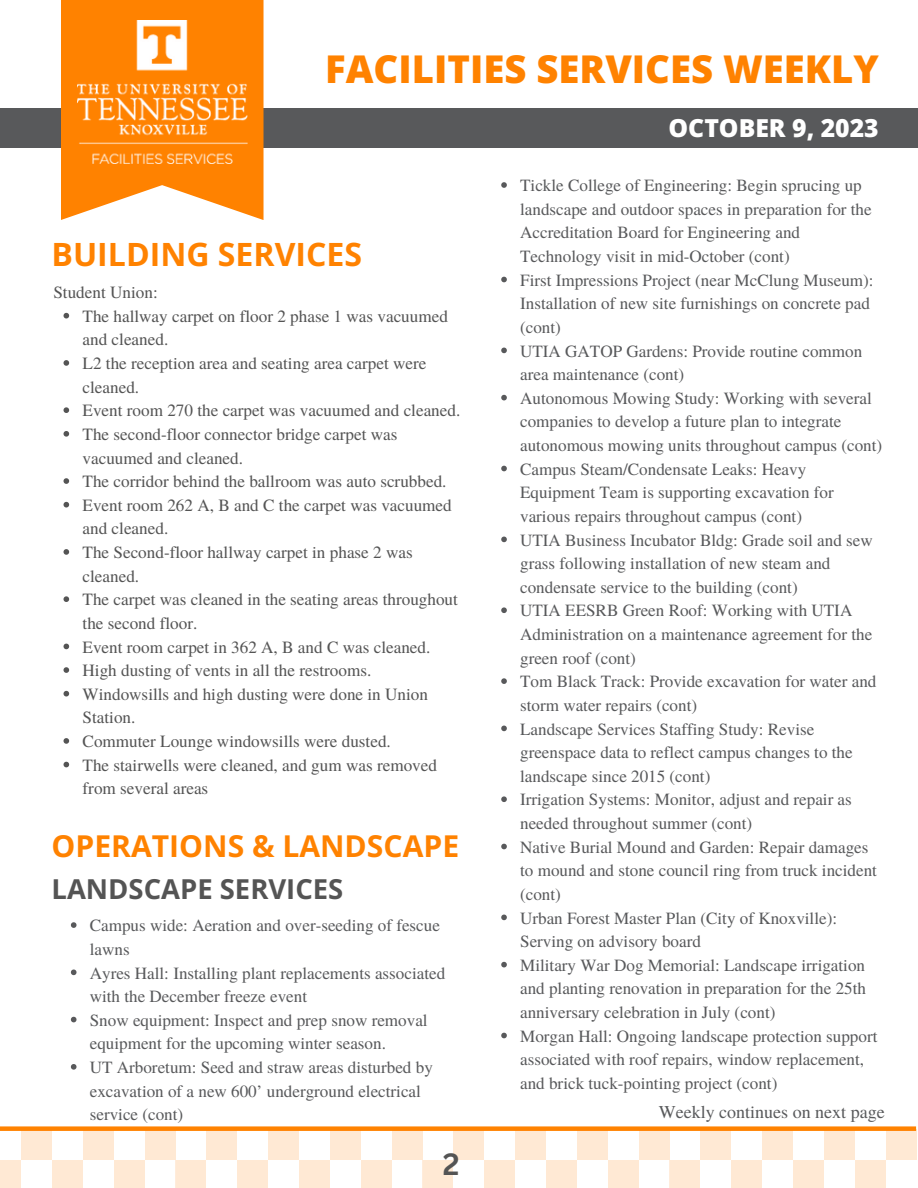
<style>
.page{position:relative;width:918px;height:1188px;background:#fff}
.page>*{position:absolute;margin:0;border:0;box-sizing:border-box;transform-origin:0 0}
.t1{font:800 38.25px "Open Sans";color:#ff8200}
.t2{font:700 32.1px "Open Sans";color:#ff8200}
.t3{font:700 30.15px "Open Sans";color:#ff8200}
.t4{font:700 30px "Canva Sans";color:#545454}
.t5{font:700 27.45px "Open Sans";color:#545454}
.t6{font:800 24.75px "Open Sans";color:#fff}
.t7{font:18px "Te X Gyre Termes";color:#58595b}
.t8{font:17.1px/23.7px "Te X Gyre Termes";color:#58595b}
.t9{font:17.1px/23.7px "Te X Gyre Termes";color:#545454}
</style>
<div class="page">
<div style="left:0;top:108px;width:918px;height:40px;background:#58595b"></div>
<svg style="left:61px;top:0;width:203px;height:220px;fill:#ff8200"></svg>
<img style="left:77px;top:20px;width:170px;height:143px">
<div style="left:700px;top:1129px;width:31px;height:31px;background:#ffe9d4"></div>
<div style="left:762px;top:1129px;width:31px;height:31px;background:#ffe9d4"></div>
<div style="left:824px;top:1129px;width:31px;height:31px;background:#ffe9d4"></div>
<div style="left:886px;top:1129px;width:31px;height:31px;background:#ffe9d4"></div>
<div style="left:855px;top:1160px;width:31px;height:28px;background:#ffe9d4"></div>
<div style="left:793px;top:1160px;width:31px;height:28px;background:#ffe9d4"></div>
<div style="left:731px;top:1160px;width:31px;height:28px;background:#ffe9d4"></div>
<div style="left:669px;top:1160px;width:31px;height:28px;background:#ffe9d4"></div>
<div style="left:453px;top:1129px;width:31px;height:31px;background:#ffe9d4"></div>
<div style="left:515px;top:1129px;width:31px;height:31px;background:#ffe9d4"></div>
<div style="left:577px;top:1129px;width:31px;height:31px;background:#ffe9d4"></div>
<div style="left:639px;top:1129px;width:31px;height:31px;background:#ffe9d4"></div>
<div style="left:639px;top:1160px;width:31px;height:28px;background:#fff"></div>
<div style="left:608px;top:1160px;width:31px;height:28px;background:#ffe9d4"></div>
<div style="left:546px;top:1160px;width:31px;height:28px;background:#ffe9d4"></div>
<div style="left:484px;top:1160px;width:31px;height:28px;background:#ffe9d4"></div>
<div style="left:422px;top:1160px;width:31px;height:28px;background:#ffe9d4"></div>
<div style="left:206px;top:1129px;width:31px;height:31px;background:#ffe9d4"></div>
<div style="left:268px;top:1129px;width:31px;height:31px;background:#ffe9d4"></div>
<div style="left:330px;top:1129px;width:31px;height:31px;background:#ffe9d4"></div>
<div style="left:392px;top:1129px;width:31px;height:31px;background:#ffe9d4"></div>
<div style="left:392px;top:1160px;width:31px;height:28px;background:#fff"></div>
<div style="left:361px;top:1160px;width:31px;height:28px;background:#ffe9d4"></div>
<div style="left:299px;top:1160px;width:31px;height:28px;background:#ffe9d4"></div>
<div style="left:237px;top:1160px;width:31px;height:28px;background:#ffe9d4"></div>
<div style="left:175px;top:1160px;width:31px;height:28px;background:#ffe9d4"></div>
<div style="left:21px;top:1129px;width:31px;height:31px;background:#ffe9d4"></div>
<div style="left:83px;top:1129px;width:31px;height:31px;background:#ffe9d4"></div>
<div style="left:145px;top:1129px;width:30px;height:31px;background:#ffe9d4"></div>
<div style="left:114px;top:1160px;width:31px;height:28px;background:#ffe9d4"></div>
<div style="left:52px;top:1160px;width:31px;height:28px;background:#ffe9d4"></div>
<div style="left:0;top:1160px;width:21px;height:28px;background:#ffe9d4"></div>
<div style="left:0;top:1126px;width:916px;height:5px;background:#ff8200"></div>
<svg style="left:64px;top:313px;width:5px;height:5px"></svg>
<svg style="left:64px;top:360px;width:5px;height:6px"></svg>
<svg style="left:64px;top:407px;width:5px;height:6px"></svg>
<svg style="left:64px;top:431px;width:5px;height:6px"></svg>
<svg style="left:64px;top:478px;width:5px;height:6px"></svg>
<svg style="left:64px;top:502px;width:5px;height:5px"></svg>
<svg style="left:64px;top:549px;width:5px;height:6px"></svg>
<svg style="left:64px;top:596px;width:5px;height:6px"></svg>
<svg style="left:64px;top:644px;width:5px;height:5px"></svg>
<svg style="left:64px;top:667px;width:5px;height:6px"></svg>
<svg style="left:64px;top:691px;width:5px;height:5px"></svg>
<svg style="left:64px;top:738px;width:5px;height:6px"></svg>
<svg style="left:64px;top:762px;width:5px;height:5px"></svg>
<svg style="left:501px;top:182px;width:6px;height:6px"></svg>
<svg style="left:501px;top:277px;width:6px;height:5px"></svg>
<svg style="left:501px;top:348px;width:6px;height:5px"></svg>
<svg style="left:501px;top:395px;width:6px;height:5px"></svg>
<svg style="left:501px;top:466px;width:6px;height:5px"></svg>
<svg style="left:501px;top:537px;width:6px;height:5px"></svg>
<svg style="left:501px;top:607px;width:6px;height:6px"></svg>
<svg style="left:501px;top:678px;width:6px;height:6px"></svg>
<svg style="left:501px;top:726px;width:6px;height:5px"></svg>
<svg style="left:501px;top:796px;width:6px;height:6px"></svg>
<svg style="left:501px;top:844px;width:6px;height:5px"></svg>
<svg style="left:501px;top:915px;width:6px;height:5px"></svg>
<svg style="left:501px;top:962px;width:6px;height:5px"></svg>
<svg style="left:501px;top:1033px;width:6px;height:5px"></svg>
<svg style="left:71px;top:922px;width:6px;height:6px"></svg>
<svg style="left:71px;top:970px;width:6px;height:5px"></svg>
<svg style="left:71px;top:1017px;width:6px;height:5px"></svg>
<svg style="left:71px;top:1064px;width:6px;height:6px"></svg>
<p class="t1" style="left:325px;top:42px;width:555px">FACILITIES SERVICES WEEKLY</p>
<p class="t6" style="left:669px;top:111px;width:212px">OCTOBER 9, 2023</p>
<p class="t2" style="left:52px;top:232px;width:312px">BUILDING SERVICES</p>
<p class="t9" style="left:53px;top:280px;width:106px">Student Union:</p>
<p class="t9" style="left:83px;top:303px;width:367px">The hallway carpet on floor 2 phase 1 was vacuumed and cleaned.</p>
<p class="t9" style="left:83px;top:351px;width:345px">L2 the reception area and seating area carpet were cleaned.</p>
<p class="t9" style="left:83px;top:398px;width:379px">Event room 270 the carpet was vacuumed and cleaned.</p>
<p class="t9" style="left:83px;top:422px;width:316px">The second-floor connector bridge carpet was vacuumed and cleaned.</p>
<p class="t9" style="left:83px;top:469px;width:366px">The corridor behind the ballroom was auto scrubbed.</p>
<p class="t9" style="left:83px;top:492px;width:371px">Event room 262 A, B and C the carpet was vacuumed and cleaned.</p>
<p class="t9" style="left:83px;top:540px;width:332px">The Second-floor hallway carpet in phase 2 was cleaned.</p>
<p class="t9" style="left:83px;top:587px;width:377px">The carpet was cleaned in the seating areas throughout the second floor.</p>
<p class="t9" style="left:83px;top:634px;width:349px">Event room carpet in 362 A, B and C was cleaned.</p>
<p class="t9" style="left:83px;top:658px;width:290px">High dusting of vents in all the restrooms.</p>
<p class="t9" style="left:83px;top:681px;width:347px">Windowsills and high dusting were done in Union<br>Station.</p>
<p class="t9" style="left:83px;top:729px;width:310px">Commuter Lounge windowsills were dusted.</p>
<p class="t9" style="left:83px;top:752px;width:356px">The stairwells were cleaned, and gum was removed from several areas</p>
<p class="t3" style="left:52px;top:825px;width:409px">OPERATIONS &amp; LANDSCAPE</p>
<p class="t5" style="left:52px;top:869px;width:293px">LANDSCAPE SERVICES</p>
<p class="t8" style="left:90px;top:913px;width:352px">Campus wide: Aeration and over-seeding of fescue lawns</p>
<p class="t8" style="left:90px;top:960px;width:357px">Ayres Hall: Installing plant replacements associated with the December freeze event</p>
<p class="t8" style="left:90px;top:1007px;width:339px">Snow equipment: Inspect and prep snow removal equipment for the upcoming winter season.</p>
<p class="t8" style="left:90px;top:1055px;width:345px">UT Arboretum: Seed and straw areas disturbed by excavation of a new 600’ underground electrical service (cont)</p>
<p class="t4" style="left:443px;top:1143px;width:18px">2</p>
<p class="t8" style="left:520px;top:173px;width:353px">Tickle College of Engineering: Begin sprucing up landscape and outdoor spaces in preparation for the Accreditation Board for Engineering and Technology visit in mid-October (cont)</p>
<p class="t8" style="left:520px;top:267px;width:355px">First Impressions Project (near McClung Museum):<br>Installation of new site furnishings on concrete pad (cont)</p>
<p class="t8" style="left:520px;top:338px;width:344px">UTIA GATOP Gardens: Provide routine common area maintenance (cont)</p>
<p class="t8" style="left:520px;top:385px;width:364px">Autonomous Mowing Study: Working with several companies to develop a future plan to integrate autonomous mowing units throughout campus (cont)</p>
<p class="t8" style="left:520px;top:456px;width:315px">Campus Steam/Condensate Leaks: Heavy<br>Equipment Team is supporting excavation for various repairs throughout campus (cont)</p>
<p class="t8" style="left:520px;top:527px;width:354px">UTIA Business Incubator Bldg: Grade soil and sew grass following installation of new steam and condensate service to the building (cont)</p>
<p class="t8" style="left:520px;top:598px;width:354px">UTIA EESRB Green Roof: Working with UTIA<br>Administration on a maintenance agreement for the green roof (cont)</p>
<p class="t8" style="left:520px;top:669px;width:358px">Tom Black Track: Provide excavation for water and storm water repairs (cont)</p>
<p class="t8" style="left:520px;top:716px;width:334px">Landscape Services Staffing Study: Revise greenspace data to reflect campus changes to the landscape since 2015 (cont)</p>
<p class="t8" style="left:520px;top:787px;width:333px">Irrigation Systems: Monitor, adjust and repair as needed throughout summer (cont)</p>
<p class="t8" style="left:520px;top:834px;width:358px">Native Burial Mound and Garden: Repair damages to mound and stone council ring from truck incident (cont)</p>
<p class="t8" style="left:520px;top:905px;width:319px">Urban Forest Master Plan (City of Knoxville):<br>Serving on advisory board</p>
<p class="t8" style="left:520px;top:952px;width:347px;text-align:justify">Military War Dog Memorial: Landscape irrigation and planting renovation in preparation for the 25th anniversary celebration in July (cont)</p>
<p class="t8" style="left:520px;top:1023px;width:359px">Morgan Hall: Ongoing landscape protection support associated with roof repairs, window replacement, and brick tuck-pointing project (cont)</p>
<p class="t7" style="left:659px;top:1099px;width:227px">Weekly continues on next page</p>
</div>
